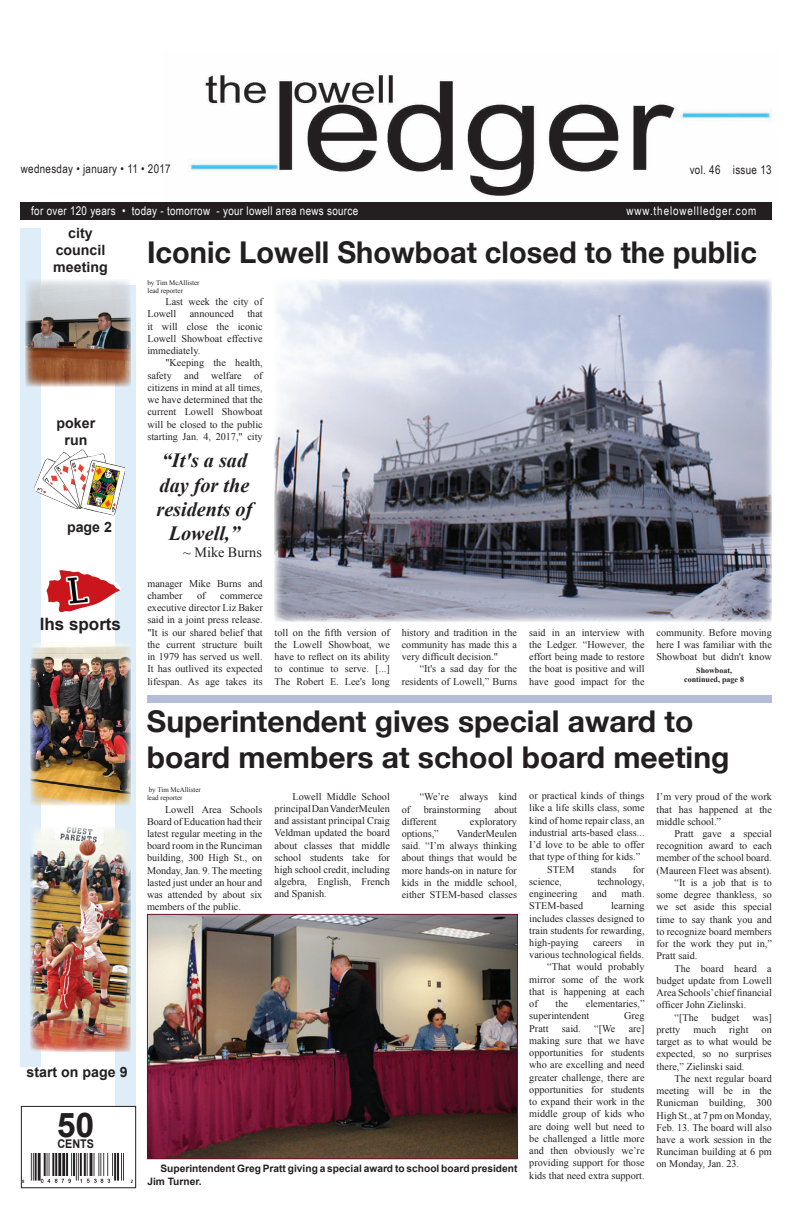
<style>
.page{position:relative;width:792px;height:1224px;background:#fff}
.page>*{position:absolute;margin:0;border:0;box-sizing:border-box;transform-origin:0 0}
.t1{font:700 34px "Arial";color:#231f20}
.t2{font:700 30px/36px "Helvetica Neue";color:#231f20}
.t3{font:italic 700 20.2px/24.2px "Times New Roman";color:#231f20;text-align:center}
.t4{font:700 17px "Arial";color:#231f20}
.t5{font:700 14.2px/17px "Arial";color:#231f20;text-align:center}
.t6{font:14.2px "Times New Roman";color:#231f20}
.t7{font:12px "Arial Narrow";letter-spacing:.025em;color:#fff}
.t8{font:12px "Arial Narrow";letter-spacing:.025em;color:#231f20}
.t9{font:12px "Arial Narrow";letter-spacing:.075em;color:#fff}
.t10{font:700 12px "Arial";color:#231f20;scale:.9 1}
.t11{font:10.2px/12.2px "Times New Roman";color:#231f20;text-align:justify}
.t12{font:700 10.2px/12.2px "Arial";color:#231f20}
.t13{font:700 8px/9.6px "Times New Roman";color:#231f20;text-align:center}
.t14{font:7px/8.4px "Times New Roman";color:#231f20}
</style>
<div class="page">
<div style="left:20px;top:228px;width:21px;height:838px;background:#deedf8"></div>
<div style="left:116px;top:285px;width:20px;height:821px;background:#deedf8"></div>
<img style="left:190px;top:74px;width:582px;height:123px">
<div style="left:20px;top:202px;width:752px;height:18px;background:#231f20"></div>
<div style="left:21px;top:1106px;width:115px;height:82px;border:1px solid #231f20"></div>
<img style="left:22px;top:1154px;width:110px;height:30px">
<img style="left:46px;top:568px;width:75px;height:45px">
<img style="left:30px;top:827px;width:101px;height:224px">
<img style="left:30px;top:642px;width:101px;height:164px">
<img style="left:275px;top:280px;width:497px;height:342px">
<img style="left:149px;top:916px;width:367px;height:241px">
<div style="left:147px;top:914px;width:371px;height:245px;border:1px solid #68122b"></div>
<img style="left:25px;top:280px;width:106px;height:106px">
<img style="left:34px;top:449px;width:92px;height:66px">
<div style="left:147px;top:696px;width:625px;height:7px;background:#b3bdda"></div>
<p class="t8" style="left:21px;top:160px;width:151px">wednesday • january • 11 • 2017</p>
<p class="t8" style="left:690px;top:161px;width:83px">vol. 46 issue 13</p>
<p class="t7" style="left:31px;top:202px;width:328px">for over 120 years • today - tomorrow - your lowell area news source</p>
<p class="t9" style="left:627px;top:202px;width:131px">www.thelowellledger.com</p>
<h3 class="t5" style="left:53px;top:225px;width:56px">city council meeting</h3>
<h3 class="t5" style="left:57px;top:415px;width:40px">poker run</h3>
<h3 class="t5" style="left:67px;top:519px;width:46px">page 2</h3>
<h3 class="t4" style="left:40px;top:613px;width:83px">lhs sports</h3>
<h3 class="t5" style="left:27px;top:1064px;width:103px">start on page 9</h3>
<h1 class="t1" style="left:57px;top:1103px;width:39px">50</h1>
<p class="t10" style="left:57px;top:1136px;width:42px">CENTS</p>
<h2 class="t2" style="left:147px;top:235px;width:611px">Iconic Lowell Showboat closed to the public</h2>
<p class="t14" style="left:147px;top:278px;width:54px">by Tim McAllister lead reporter</p>
<p class="t11" style="left:147px;top:295px;width:117px;text-indent:18px">Last week the city of<br>Lowell</p>
<p class="t11" style="left:147px;top:308px;width:117px;text-indent:100px">that it will close the iconic Lowell Showboat effective immediately.</p>
<p class="t11" style="left:147px;top:357px;width:117px;text-indent:18px">"Keeping the health, safety and welfare of citizens in mind at all times, we have determined that the current Lowell Showboat will be closed to the public starting Jan. 4, 2017," city</p>
<p class="t11" style="left:190px;top:308px;width:46px">announced</p>
<h3 class="t3" style="left:156px;top:448px;width:97px">“It's a sad day for the residents of<br>Lowell,”</h3>
<h3 class="t6" style="left:183px;top:543px;width:80px">~ Mike Burns</h3>
<p class="t11" style="left:147px;top:577px;width:117px">manager Mike Burns and chamber</p>
<p class="t11" style="left:197px;top:589px;width:10px">of</p>
<p class="t11" style="left:147px;top:589px;width:117px;text-indent:73px">commerce executive director Liz Baker said in a joint press release. "It is our shared belief that the current structure built in 1979 has served us well.<br>It has outlived its expected lifespan. As age takes its</p>
<p class="t11" style="left:275px;top:626px;width:117px">toll on the fifth version of the Lowell Showboat, we have to reflect on its ability to continue to serve. [...] The Robert E. Lee's long</p>
<p class="t11" style="left:402px;top:626px;width:117px">history and tradition in the community has made this a very difficult decision."</p>
<p class="t11" style="left:402px;top:663px;width:117px;text-align:right">“It's a sad day for the residents of Lowell,” Burns</p>
<p class="t11" style="left:529px;top:626px;width:117px">said in an interview with the Ledger. “However, the effort being made to restore the boat is positive and will have good impact for the</p>
<p class="t11" style="left:657px;top:626px;width:117px">community. Before moving here I was familiar with the Showboat but didn't know</p>
<p class="t13" style="left:684px;top:665px;width:61px">Showboat, continued, page 8</p>
<h2 class="t2" style="left:147px;top:704px;width:584px">Superintendent gives special award to board members at school board meeting</h2>
<p class="t11" style="left:529px;top:789px;width:117px">or practical kinds of things</p>
<p class="t11" style="left:529px;top:802px;width:117px">like a life skills class, some</p>
<p class="t11" style="left:529px;top:814px;width:117px">kind of home repair class, an</p>
<p class="t11" style="left:529px;top:826px;width:117px">industrial arts-based class...</p>
<p class="t11" style="left:529px;top:838px;width:117px">I’d love to be able to offer</p>
<p class="t11" style="left:529px;top:851px;width:113px">that type of thing for kids.”</p>
<p class="t11" style="left:547px;top:863px;width:29px">STEM</p>
<p class="t11" style="left:591px;top:863px;width:27px">stands</p>
<p class="t11" style="left:633px;top:863px;width:13px">for</p>
<p class="t11" style="left:529px;top:875px;width:34px">science,</p>
<p class="t11" style="left:597px;top:875px;width:49px">technology,</p>
<p class="t11" style="left:529px;top:887px;width:50px">engineering</p>
<p class="t11" style="left:592px;top:887px;width:16px">and</p>
<p class="t11" style="left:622px;top:887px;width:24px">math.</p>
<p class="t11" style="left:529px;top:900px;width:55px">STEM-based</p>
<p class="t14" style="left:147px;top:785px;width:55px">by Tim McAllister lead reporter</p>
<p class="t11" style="left:147px;top:803px;width:117px;text-indent:18px">Lowell Area Schools Board of Education had their latest regular meeting in the board room in the Runciman building, 300 High St., on Monday, Jan. 9. The meeting lasted just under an hour and was attended by about six members of the public.</p>
<p class="t11" style="left:275px;top:790px;width:117px;text-indent:18px">Lowell Middle School principal Dan VanderMeulen and assistant principal Craig Veldman updated the board about classes that middle school students take for high school credit, including algebra, English, French and Spanish.</p>
<p class="t11" style="left:420px;top:791px;width:99px">“We’re always kind</p>
<p class="t11" style="left:657px;top:791px;width:117px">I’m very proud of the work that has happened at the middle school.”</p>
<p class="t11" style="left:675px;top:827px;width:99px">Pratt gave a special</p>
<p class="t11" style="left:657px;top:840px;width:117px">recognition award to each</p>
<p class="t11" style="left:657px;top:852px;width:117px">member of the school board.</p>
<p class="t11" style="left:657px;top:864px;width:117px">(Maureen Fleet was absent).</p>
<p class="t11" style="left:675px;top:876px;width:99px">“It is a job that is to</p>
<p class="t11" style="left:657px;top:889px;width:117px">some degree thankless, so</p>
<p class="t11" style="left:657px;top:901px;width:117px">we set aside this special</p>
<p class="t11" style="left:657px;top:913px;width:117px">time to say thank you and</p>
<p class="t11" style="left:657px;top:925px;width:117px">to recognize board members</p>
<p class="t11" style="left:657px;top:937px;width:117px">for the work they put in,”</p>
<p class="t11" style="left:657px;top:950px;width:42px">Pratt said.</p>
<p class="t11" style="left:675px;top:962px;width:99px">The board heard a</p>
<p class="t11" style="left:657px;top:974px;width:117px">budget update from Lowell</p>
<p class="t11" style="left:657px;top:986px;width:117px">Area Schools’ chief financial</p>
<p class="t11" style="left:657px;top:999px;width:91px">officer John Zielinski.</p>
<p class="t11" style="left:675px;top:1011px;width:25px">“[The</p>
<p class="t11" style="left:712px;top:1011px;width:29px">budget</p>
<p class="t11" style="left:753px;top:1011px;width:21px">was]</p>
<p class="t11" style="left:657px;top:1023px;width:25px">pretty</p>
<p class="t11" style="left:693px;top:1023px;width:24px">much</p>
<p class="t11" style="left:729px;top:1023px;width:21px">right</p>
<p class="t11" style="left:402px;top:803px;width:10px">of</p>
<p class="t11" style="left:424px;top:803px;width:59px">brainstorming</p>
<p class="t11" style="left:494px;top:803px;width:24px">about</p>
<p class="t11" style="left:402px;top:815px;width:36px">different</p>
<p class="t11" style="left:470px;top:815px;width:49px">exploratory</p>
<p class="t11" style="left:402px;top:827px;width:39px">options,”</p>
<p class="t11" style="left:402px;top:827px;width:117px;text-indent:55px">VanderMeulen said. “I’m always thinking about things that would be more hands-on in nature for kids in the middle school, either STEM-based classes</p>
<p class="t11" style="left:529px;top:900px;width:117px;text-indent:82px">learning includes classes designed to train students for rewarding, high-paying</p>
<p class="t11" style="left:593px;top:936px;width:30px">careers</p>
<p class="t11" style="left:637px;top:936px;width:9px">in</p>
<p class="t11" style="left:529px;top:949px;width:116px">various technological fields.</p>
<p class="t11" style="left:547px;top:961px;width:99px">“That would probably</p>
<p class="t11" style="left:529px;top:973px;width:117px">mirror some of the work</p>
<p class="t11" style="left:529px;top:985px;width:117px">that is happening at each</p>
<p class="t11" style="left:529px;top:998px;width:10px">of</p>
<p class="t11" style="left:556px;top:998px;width:14px">the</p>
<p class="t11" style="left:529px;top:998px;width:117px;text-indent:57px">elementaries,” superintendent</p>
<p class="t11" style="left:624px;top:1010px;width:22px">Greg</p>
<p class="t11" style="left:529px;top:1022px;width:21px">Pratt</p>
<p class="t11" style="left:562px;top:1022px;width:20px">said.</p>
<p class="t11" style="left:594px;top:1022px;width:23px">“[We</p>
<p class="t11" style="left:529px;top:1022px;width:117px;text-indent:99px">are] making sure that we have opportunities for students who are excelling and need greater challenge, there are opportunities for students to expand their work in the middle group of kids who are doing well but need to be challenged a little more and then obviously we’re providing support for those kids that need extra support.</p>
<p class="t11" style="left:657px;top:1023px;width:117px;text-indent:105px">on target as to what would be expected, so no surprises there,” Zielinski said.</p>
<p class="t11" style="left:657px;top:1072px;width:117px;text-indent:18px">The next regular board meeting will be in the Runicman building, 300<br>High St., at 7 pm on Monday, Feb. 13. The board will also have a work session in the Runciman building at 6 pm on Monday, Jan. 23.</p>
<p class="t12" style="left:147px;top:1163px;width:371px;text-indent:13px">Superintendent Greg Pratt giving a special award to school board president<br>Jim Turner.</p>
</div>
